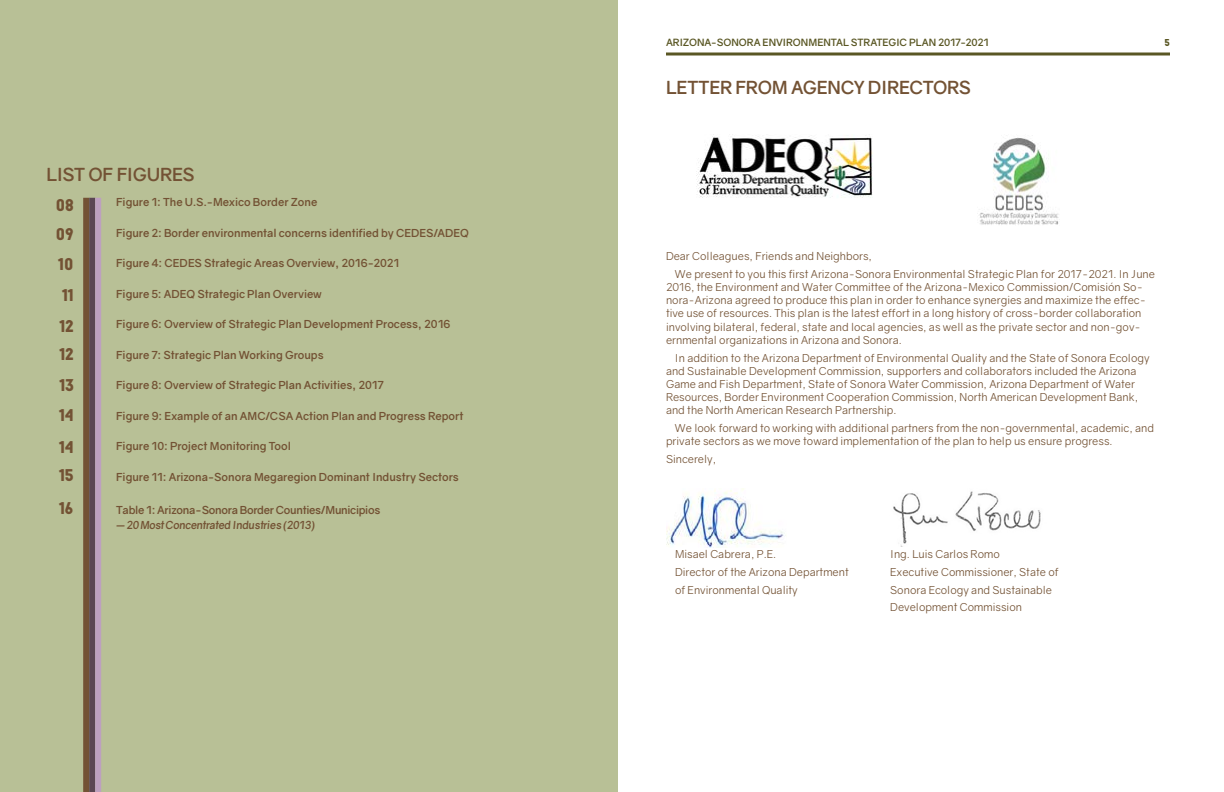
<style>
.page{position:relative;width:1224px;height:792px;background:#fff}
.page>*{position:absolute;margin:0;border:0;box-sizing:border-box;transform-origin:0 0}
.t1{font:700 18px "Gravity";letter-spacing:-.02em;color:#735234}
.t2{font:900 17px/29.6px "Baron Neue";color:#735234;text-align:justify}
.t3{font:11px/13.2px "Gravity";color:#735234}
.t4{font:700 11px "Gravity";letter-spacing:-.005em;color:#735234}
.t5{font:700 11px "Gravity";letter-spacing:-.025em;color:#735234}
.t6{font:italic 700 11px "Gravity";letter-spacing:-.025em;color:#735234}
.t7{font:700 10px "Gravity";letter-spacing:-.005em;color:#5a5724}
.t8{font:900 10px "Baron Neue";color:#5a5724}
</style>
<div class="page">
<svg style="left:666px;top:52px;width:504px;height:4px;background:#83805a"></svg>
<div style="left:0;top:0;width:617px;height:792px;background:#b8c096"></div>
<img style="left:697px;top:136px;width:176px;height:62px">
<img style="left:979px;top:137px;width:80px;height:88px">
<img style="left:666px;top:489px;width:118px;height:58px">
<img style="left:893px;top:491px;width:148px;height:56px">
<div style="left:83px;top:198px;width:6px;height:594px;background:#735234"></div>
<div style="left:89px;top:198px;width:6px;height:594px;background:#5b4753"></div>
<div style="left:95px;top:198px;width:6px;height:594px;background:#bda0bf"></div>
<h1 class="t1" style="left:46px;top:164px;width:150px">LIST OF FIGURES</h1>
<p class="t4" style="left:116px;top:195px;width:203px">Figure 1: The U.S.-Mexico Border Zone</p>
<p class="t4" style="left:116px;top:226px;width:354px">Figure 2: Border environmental concerns identified by CEDES/ADEQ</p>
<p class="t4" style="left:116px;top:256px;width:285px">Figure 4: CEDES Strategic Areas Overview, 2016-2021</p>
<p class="t4" style="left:116px;top:287px;width:207px">Figure 5: ADEQ Strategic Plan Overview</p>
<p class="t4" style="left:116px;top:317px;width:336px">Figure 6: Overview of Strategic Plan Development Process, 2016</p>
<p class="t4" style="left:116px;top:348px;width:209px">Figure 7: Strategic Plan Working Groups</p>
<p class="t4" style="left:116px;top:378px;width:269px">Figure 8: Overview of Strategic Plan Activities, 2017</p>
<p class="t4" style="left:116px;top:409px;width:349px">Figure 9: Example of an AMC/CSA Action Plan and Progress Report</p>
<p class="t4" style="left:116px;top:439px;width:176px">Figure 10: Project Monitoring Tool</p>
<p class="t4" style="left:116px;top:470px;width:344px">Figure 11: Arizona-Sonora Megaregion Dominant Industry Sectors</p>
<p class="t5" style="left:116px;top:503px;width:266px">Table 1: Arizona-Sonora Border Counties/Municipios</p>
<h2 class="t2" style="left:56px;top:189px;width:19px">08<br>09<br>10</h2>
<h2 class="t2" style="left:60px;top:279px;width:15px;line-height:30.9px">11<br>12</h2>
<h2 class="t2" style="left:59px;top:339px;width:16px;line-height:30.4px">12<br>13<br>14</h2>
<h2 class="t2" style="left:59px;top:433px;width:16px;line-height:27.9px">14<br>15</h2>
<h2 class="t2" style="left:60px;top:493px;width:15px">16</h2>
<p class="t6" style="left:116px;top:518px;width:201px">— 20 Most Concentrated Industries (2013)</p>
<p class="t7" style="left:666px;top:36px;width:325px">ARIZONA-SONORA ENVIRONMENTAL STRATEGIC PLAN 2017-2021</p>
<p class="t8" style="left:1165px;top:36px;width:7px">5</p>
<h1 class="t1" style="left:666px;top:76px;width:307px">LETTER FROM AGENCY DIRECTORS</h1>
<p class="t3" style="left:675px;top:247px;width:482px;line-height:17.7px;text-indent:-9px">Dear Colleagues, Friends and Neighbors,<br>We present to you this first Arizona-Sonora Environmental Strategic Plan for 2017-2021. In June</p>
<p class="t3" style="left:666px;top:281px;width:481px">2016, the Environment and Water Committee of the Arizona-Mexico Commission/Comisión So&shy;nora-Arizona agreed to produce this plan in order to enhance synergies and maximize the effec&shy;tive use of resources. This plan is the latest effort in a long history of cross-border collaboration involving bilateral, federal, state and local agencies, as well as the private sector and non-gov&shy;ernmental organizations in Arizona and Sonora.</p>
<p class="t3" style="left:666px;top:351px;width:485px;text-indent:9px">In addition to the Arizona Department of Environmental Quality and the State of Sonora Ecology and Sustainable Development Commission, supporters and collaborators included the Arizona Game and Fish Department, State of Sonora Water Commission, Arizona Department of Water Resources, Border Environment Cooperation Commission, North American Development Bank, and the North American Research Partnership.</p>
<p class="t3" style="left:666px;top:422px;width:490px;text-indent:9px">We look forward to working with additional partners from the non-governmental, academic, and private sectors as we move toward implementation of the plan to help us ensure progress.</p>
<p class="t3" style="left:666px;top:452px;width:52px">Sincerely,</p>
<p class="t3" style="left:675px;top:545px;width:175px;line-height:17.7px">Misael Cabrera, P.E.<br>Director of the Arizona Department of Environmental Quality</p>
<p class="t3" style="left:890px;top:545px;width:170px;line-height:17.7px">Ing. Luis Carlos Romo<br>Executive Commissioner, State of<br>Sonora Ecology and Sustainable<br>Development Commission</p>
</div>
